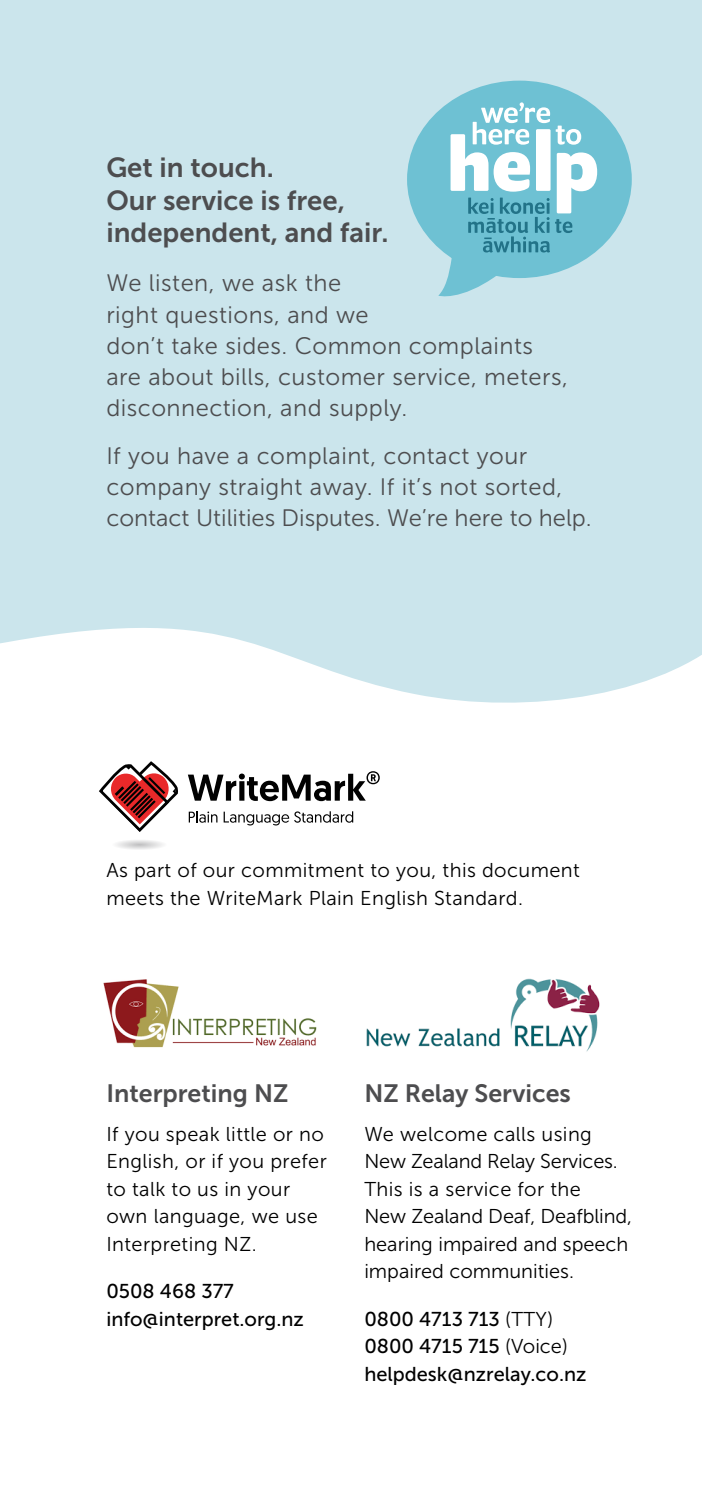
<style>
.page{position:relative;width:702px;height:1489px;background:#fff}
.page>*{position:absolute;margin:0;border:0;box-sizing:border-box;transform-origin:0 0}
.t1{font:27.5px/32.5px "Museo Sans 700";color:#4d4d4f}
.t2{font:25px "Museo Sans 700";color:#4d4d4f}
.UD_DLE_Body{font:23.75px/31.2px "Museo Sans 300";letter-spacing:.02em;color:#4d4d4f}
.Small_body{font:20px/27.5px "Museo Sans 300";letter-spacing:.02em;color:#000}
.Small_body-2{font:20px/27.5px "Museo Sans 300";color:#000}
.Small_body-3{font:20px/27.5px "Museo Sans 500";color:#000}
.s1{font-family:"Museo Sans 300"}
</style>
<div class="page">
<div style="left:0;top:0;width:702px;height:713px;background:#cbe5ec"></div>
<hr style="left:701px;top:164px;width:1px;height:1044px;background:#cbe5ec">
<hr style="left:701px;top:1156px;width:1px;height:332px;background:#ffd200">
<svg style="left:0;top:628px;width:702px;height:169px;fill:#fff"></svg>
<img style="left:103px;top:979px;width:214px;height:69px">
<div style="left:407px;top:81px;width:224px;height:197px;background:#6ec1d3;border-radius:50%"></div>
<svg style="left:438px;top:102px;width:159px;height:194px"></svg>
<svg style="left:189px;top:811px;width:28px;height:11px"></svg>
<svg style="left:223px;top:811px;width:130px;height:14px"></svg>
<svg style="left:188px;top:771px;width:192px;height:30px"></svg>
<svg style="left:99px;top:761px;width:81px;height:88px"></svg>
<img style="left:366px;top:978px;width:234px;height:74px">
<h3 class="t1" style="left:106px;top:151px;width:283px">Get in touch.<br>Our service is free, independent, and fair.</h3>
<p class="UD_DLE_Body" style="left:106px;top:268px;width:463px">We listen, we ask the<br>right questions, and we<br>don’t take sides. Common complaints are about bills, customer service, meters, disconnection, and supply.</p>
<p class="UD_DLE_Body" style="left:106px;top:440px;width:487px">If you have a complaint, contact your company straight away. If it’s not sorted, contact Utilities Disputes. We’re here to help.</p>
<p class="Small_body" style="left:106px;top:856px;width:475px">As part of our commitment to you, this document meets the WriteMark Plain English Standard.</p>
<h3 class="t2" style="left:106px;top:1079px;width:184px">Interpreting NZ</h3>
<p class="Small_body" style="left:106px;top:1120px;width:222px">If you speak little or no<br>English, or if you prefer to talk to us in your own language, we use<br>Interpreting NZ.</p>
<p class="Small_body-3" style="left:106px;top:1277px;width:199px">0508 468 377 info@interpret.org.nz</p>
<h3 class="t2" style="left:364px;top:1079px;width:208px">NZ Relay Services</h3>
<p class="Small_body-2" style="left:364px;top:1120px;width:269px">We welcome calls using<br>New Zealand Relay Services.<br>This is a service for the<br>New Zealand Deaf, Deafblind, hearing impaired and speech impaired communities.</p>
<p class="Small_body-3" style="left:364px;top:1304px;width:224px">0800 4713 713 <span class="s1">(TTY)<br></span>0800 4715 715 <span class="s1">(Voice) </span>helpdesk@nzrelay.co.nz</p>
</div>
